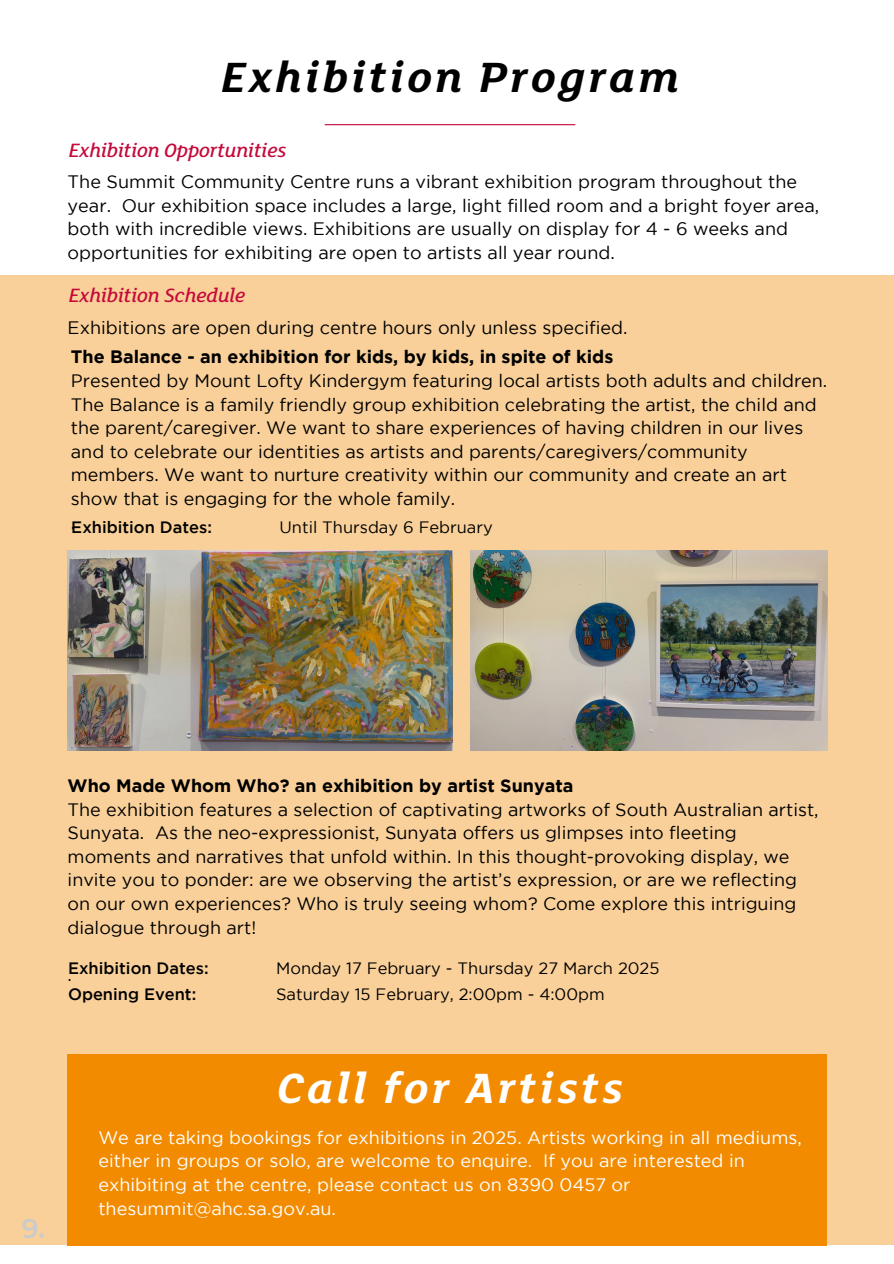
<style>
.page{position:relative;width:894px;height:1264px;background:#fff}
.page>*{position:absolute;margin:0;border:0;box-sizing:border-box;transform-origin:0 0}
.t1{font:italic 700 46.05px "FS Lola";letter-spacing:.07em;color:#000}
.t2{font:italic 700 46.05px "FS Lola";letter-spacing:.07em;color:#fff}
.t3{font:600 27px "Montserrat";color:#cccbcb}
.t4{font:italic 500 21px "FS Lola";color:#c5093b}
.t5{font:18px/23.7px "Gotham";color:#000}
.t6{font:18px/23.7px "Gotham";color:#fff}
.t7{font:700 18px "Gotham";color:#000}
.t8{font:16.5px "Gotham";color:#000}
.t9{font:500 16.5px/25.8px "Gotham";color:#000}
</style>
<div class="page">
<div style="left:0;top:275px;width:893px;height:969px;background:#f9d099"></div>
<hr style="left:325px;top:124px;width:250px;height:1px;background:#c5093b">
<div style="left:67px;top:1054px;width:759px;height:191px;background:#f28b00"></div>
<img style="left:67px;top:550px;width:385px;height:200px">
<img style="left:470px;top:550px;width:357px;height:200px">
<p class="t1" style="left:221px;top:57px;width:459px">Exhibition Program</p>
<p class="t4" style="left:69px;top:141px;width:219px">Exhibition Opportunities</p>
<h3 class="t5" style="left:68px;top:171px;width:753px">The Summit Community Centre runs a vibrant exhibition program throughout the year. Our exhibition space includes a large, light filled room and a bright foyer area, both with incredible views. Exhibitions are usually on display for 4 - 6 weeks and opportunities for exhibiting are open to artists all year round.</h3>
<h3 class="t4" style="left:69px;top:286px;width:178px">Exhibition Schedule</h3>
<p class="t5" style="left:68px;top:317px;width:561px">Exhibitions are open during centre hours only unless specified.</p>
<p class="t7" style="left:71px;top:350px;width:543px">The Balance - an exhibition for kids, by kids, in spite of kids</p>
<h4 class="t5" style="left:71px;top:370px;width:757px">Presented by Mount Lofty Kindergym featuring local artists both adults and children.<br>The Balance is a family friendly group exhibition celebrating the artist, the child and the parent/caregiver. We want to share experiences of having children in our lives and to celebrate our identities as artists and parents/caregivers/community members. We want to nurture creativity within our community and create an art show that is engaging for the whole family.</h4>
<p class="t5" style="left:71px;top:511px;width:6px">.</p>
<p class="t9" style="left:71px;top:516px;width:142px">Exhibition Dates:</p>
<p class="t8" style="left:279px;top:521px;width:215px">Until Thursday 6 February</p>
<p class="t7" style="left:68px;top:778px;width:507px">Who Made Whom Who? an exhibition by artist Sunyata</p>
<p class="t5" style="left:68px;top:798px;width:752px">The exhibition features a selection of captivating artworks of South Australian artist, Sunyata. As the neo-expressionist, Sunyata offers us glimpses into fleeting moments and narratives that unfold within. In this thought-provoking display, we invite you to ponder: are we observing the artist’s expression, or are we reflecting on our own experiences? Who is truly seeing whom? Come explore this intriguing dialogue through art!</p>
<p class="t9" style="left:68px;top:956px;width:142px">Exhibition Dates:<br>Opening Event:</p>
<p class="t5" style="left:68px;top:964px;width:6px">.</p>
<h4 class="t8" style="left:276px;top:961px;width:385px">Monday 17 February - Thursday 27 March 2025</h4>
<p class="t8" style="left:276px;top:987px;width:330px">Saturday 15 February, 2:00pm - 4:00pm</p>
<h1 class="t3" style="left:22px;top:1211px;width:25px">9.</h1>
<p class="t2" style="left:277px;top:1068px;width:347px">Call for Artists</p>
<p class="t6" style="left:98px;top:1126px;width:704px">We are taking bookings for exhibitions in 2025. Artists working in all mediums, either in groups or solo, are welcome to enquire. If you are interested in exhibiting at the centre, please contact us on 8390 0457 or thesummit@ahc.sa.gov.au.</p>
</div>
